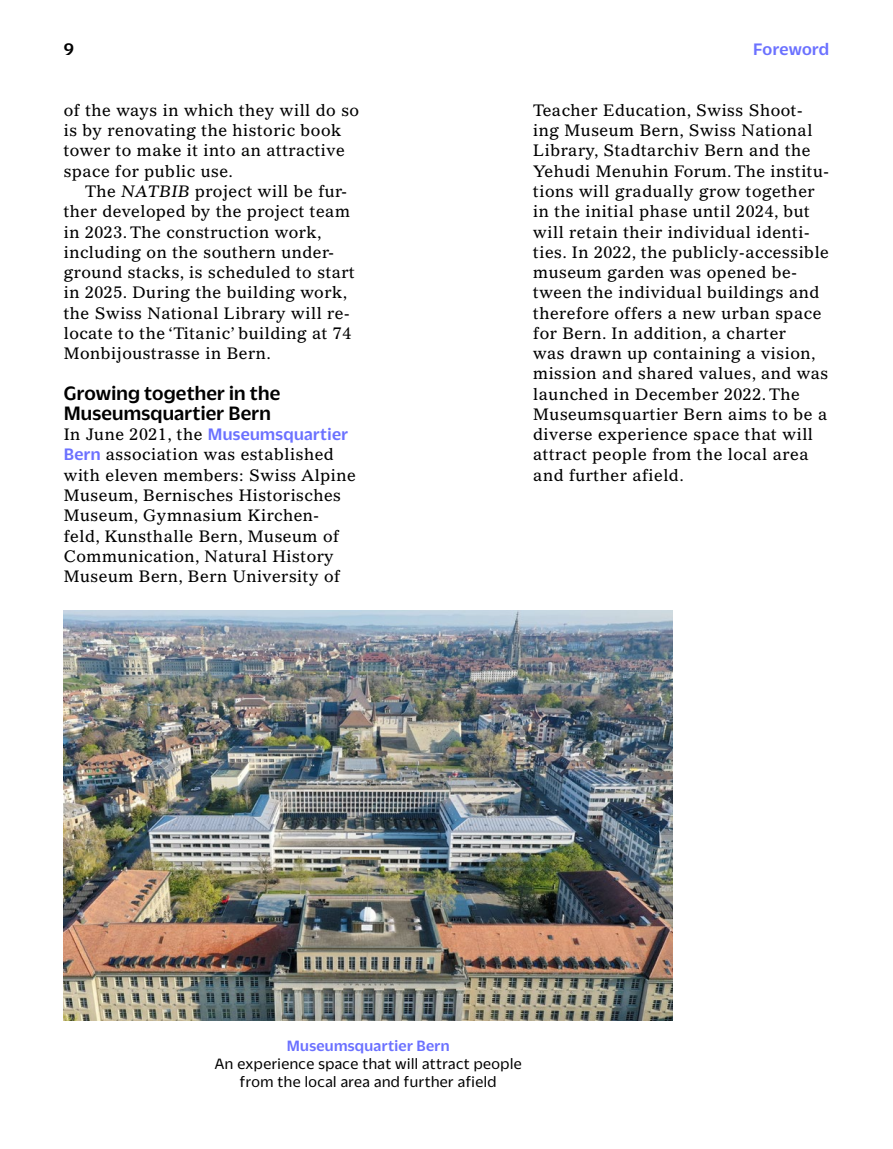
<style>
.page{position:relative;width:893px;height:1149px;background:#fff}
.page>*{position:absolute;margin:0;border:0;box-sizing:border-box;transform-origin:0 0}
._5_Untertitel{font:500 21px/20.2px "Duplicate Sans";letter-spacing:.01em;color:#000}
._6_1_Text_oE{font:500 18px "Duplicate Sans";letter-spacing:.02em;color:#6b71ff}
.t1{font:500 18px "Duplicate Sans";color:#000}
._6_1_Text_oE-2{font:16.2px/20.2px "Gazette LT Std";letter-spacing:.03em;color:#000}
._6_2_Text{font:16.2px/20.2px "Gazette LT Std";letter-spacing:.03em;color:#000}
._7_BU{font:16.2px "Duplicate Sans";letter-spacing:.03em;color:#000}
._7_BU-2{font:500 16.2px "Duplicate Sans";letter-spacing:.02em;color:#6b71ff}
.s1{font-style:italic}
.s2{font-family:"Gazette LT Std";font-weight:400;font-size:16.2px;color:#000}
.s3{font-family:"Duplicate Sans";font-weight:500;font-size:18px;color:#6b71ff}
</style>
<div class="page">
<img style="left:64px;top:610px;width:609px;height:410px">
<p class="t1" style="left:64px;top:37px;width:12px">9</p>
<p class="_6_2_Text" style="left:64px;top:100px;width:297px">of the ways in which they will do so is by renovating the historic book tower to make it into an attractive space for public use.</p>
<p class="_6_2_Text" style="left:64px;top:181px;width:293px;text-indent:21px">The <span class="s1">NATBIB</span> project will be fur&shy;ther developed by the project team in 2023. The construction work, including on the southern under&shy;ground stacks, is scheduled to start in 2025. During the building work, the Swiss National Library will re&shy;locate to the ‘Titanic’ building at 74<br>Monbijoustrasse in Bern.</p>
<h3 class="_5_Untertitel" style="left:64px;top:381px;width:218px">Growing together in the<br>Museumsquartier Bern</h3>
<p class="_6_1_Text_oE" style="left:64px;top:422px;width:286px"><span class="s2">In June 2021, the</span> Museumsquartier</p>
<p class="_6_1_Text_oE-2" style="left:64px;top:444px;width:294px"><span class="s3">Bern</span> association was established with eleven members: Swiss Alpine<br>Museum, Bernisches Historisches<br>Museum, Gymnasium Kirchen&shy;feld, Kunsthalle Bern, Museum of<br>Communication, Natural History<br>Museum Bern, Bern University of</p>
<p class="_6_1_Text_oE" style="left:753px;top:37px;width:78px">Foreword</p>
<p class="_6_1_Text_oE-2" style="left:533px;top:100px;width:297px">Teacher Education, Swiss Shoot&shy;ing Museum Bern, Swiss National Library, Stadtarchiv Bern and the Yehudi Menuhin Forum. The institu&shy;tions will gradually grow together in the initial phase until 2024, but will retain their individual identi&shy;ties. In 2022, the publicly-accessible museum garden was opened be&shy;tween the individual buildings and therefore offers a new urban space for Bern. In addition, a charter<br>was drawn up containing a vision, mission and shared values, and was launched in December 2022. The Museumsquartier Bern aims to be a diverse experience space that will attract people from the local area and further afield.</p>
<p class="_7_BU-2" style="left:287px;top:1034px;width:164px">Museumsquartier Bern</p>
<p class="_7_BU" style="left:215px;top:1053px;width:308px">An experience space that will attract people</p>
<p class="_7_BU" style="left:240px;top:1071px;width:258px">from the local area and further afield</p>
</div>
